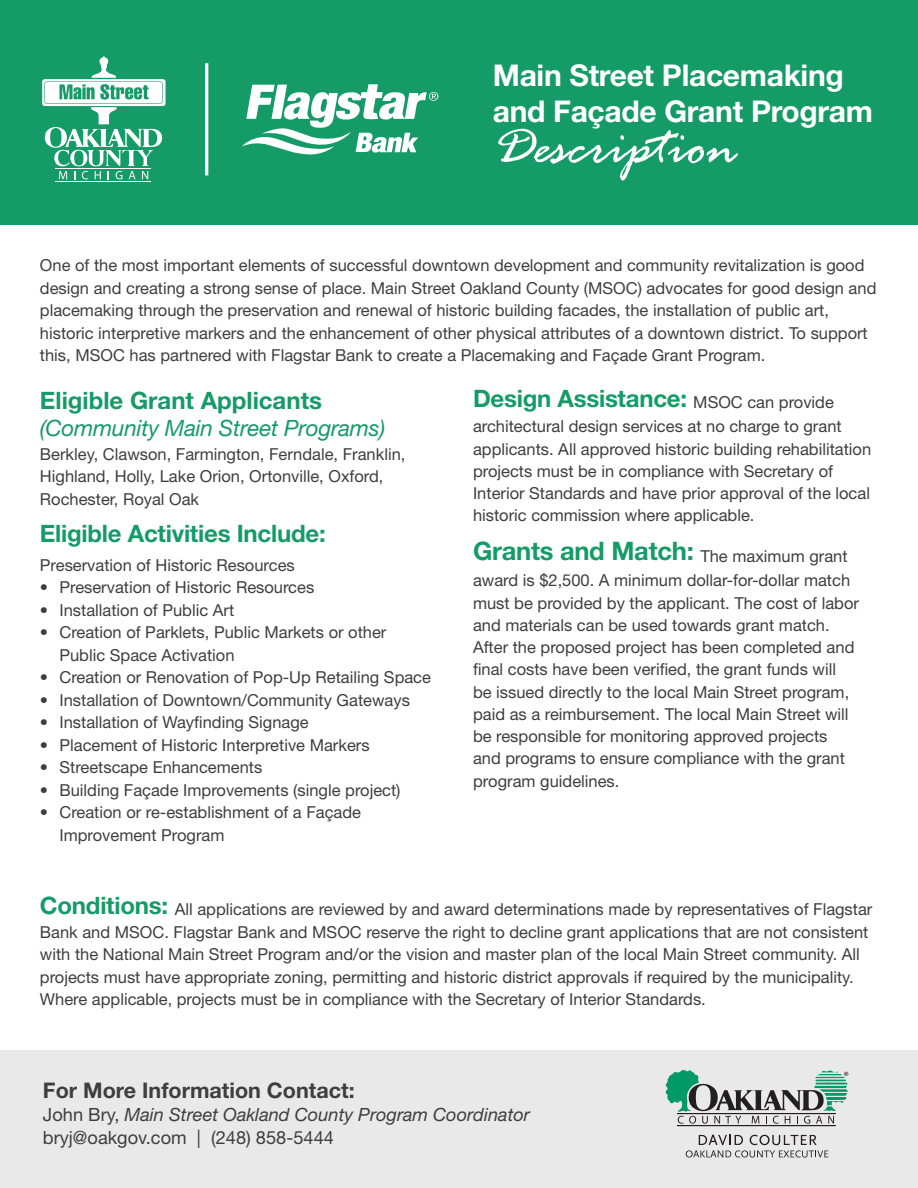
<style>
.page{position:relative;width:918px;height:1188px;background:#fff}
.page>*{position:absolute;margin:0;border:0;box-sizing:border-box;transform-origin:0 0}
.t1{font:italic 58.5px "Rage";color:#fff}
.t2{font:700 30px "Helvetica Neue LT Std";letter-spacing:-.01em;color:#fff}
.t3{font:700 25.5px "Helvetica Neue LT Std";letter-spacing:-.01em;color:#159b67}
.t4{font:700 24px "Helvetica Neue LT Std";letter-spacing:-.01em;color:#159b67}
.t5{font:italic 22.5px "Helvetica Neue LT Std";letter-spacing:-.01em;color:#159b67}
.t6{font:700 21.6px "Helvetica Neue LT Std";color:#3e3e3f}
.t7{font:italic 18.15px "Helvetica Neue LT Std";color:#3e3e3f}
.t8{font:18.15px "Helvetica Neue LT Std";color:#3e3e3f}
.t9{font:16.5px/22.2px "Helvetica Neue LT Std";color:#3e3e3f}
.s1{font-weight:400;font-size:16.5px;color:#3e3e3f}
.s2{font-weight:700;font-size:24px;color:#159b67}
.s3{font-style:normal}
</style>
<div class="page">
<div style="left:0;top:0;width:918px;height:225px;background:#159b67"></div>
<svg style="left:242px;top:84px;width:196px;height:71px"></svg>
<hr style="left:55px;top:182px;width:96px;height:1px;background:#fff">
<svg style="left:42px;top:56px;width:124px;height:123px"></svg>
<hr style="left:205px;top:63px;width:3px;height:112px;background:#fff">
<div style="left:0;top:1050px;width:918px;height:138px;background:#e9e9e9"></div>
<hr style="left:677px;top:1125px;width:158px;height:1px;background:#231f20">
<svg style="left:666px;top:1070px;width:182px;height:54px"></svg>
<svg style="left:686px;top:1135px;width:142px;height:23px"></svg>
<p class="t2" style="left:493px;top:57px;width:353px">Main Street Placemaking</p>
<p class="t2" style="left:493px;top:93px;width:382px">and Façade Grant Program</p>
<p class="t1" style="left:493px;top:115px;width:246px">Description</p>
<p class="t9" style="left:40px;top:254px;width:826px">One of the most important elements of successful downtown development and community revitalization is good</p>
<p class="t9" style="left:40px;top:277px;width:838px">design and creating a strong sense of place. Main Street Oakland County (MSOC) advocates for good design and</p>
<p class="t9" style="left:40px;top:299px;width:829px">placemaking through the preservation and renewal of historic building facades, the installation of public art, historic interpretive markers and the enhancement of other physical attributes of a downtown district. To support this, MSOC has partnered with Flagstar Bank to create a Placemaking and Façade Grant Program.</p>
<p class="t4" style="left:40px;top:385px;width:284px">Eligible Grant Applicants</p>
<p class="t5" style="left:40px;top:414px;width:347px">(Community Main Street Programs)</p>
<p class="t9" style="left:40px;top:442px;width:367px">Berkley, Clawson, Farmington, Ferndale, Franklin,<br>Highland, Holly, Lake Orion, Ortonville, Oxford,<br>Rochester, Royal Oak</p>
<p class="t4" style="left:40px;top:519px;width:287px">Eligible Activities Include:</p>
<p class="t9" style="left:40px;top:553px;width:256px">Preservation of Historic Resources</p>
<p class="t9" style="left:40px;top:576px;width:276px">• Preservation of Historic Resources</p>
<p class="t9" style="left:40px;top:598px;width:196px">• Installation of Public Art</p>
<p class="t9" style="left:59px;top:621px;width:328px;text-indent:-20px">• Creation of Parklets, Public Markets or other<br>Public Space Activation</p>
<p class="t9" style="left:40px;top:666px;width:393px">• Creation or Renovation of Pop-Up Retailing Space</p>
<p class="t9" style="left:40px;top:688px;width:371px">• Installation of Downtown/Community Gateways</p>
<p class="t9" style="left:40px;top:711px;width:270px">• Installation of Wayfinding Signage</p>
<p class="t9" style="left:40px;top:733px;width:331px">• Placement of Historic Interpretive Markers</p>
<p class="t9" style="left:40px;top:756px;width:224px">• Streetscape Enhancements</p>
<p class="t9" style="left:40px;top:778px;width:362px">• Building Façade Improvements (single project)</p>
<p class="t9" style="left:59px;top:801px;width:303px;text-indent:-20px">• Creation or re-establishment of a Façade<br>Improvement Program</p>
<p class="t4" style="left:473px;top:383px;width:362px">Design Assistance: <span class="s1">MSOC can provide</span></p>
<p class="t9" style="left:473px;top:415px;width:400px">architectural design services at no charge to grant applicants. All approved historic building rehabilitation projects must be in compliance with Secretary of Interior Standards and have prior approval of the local historic commission where applicable.</p>
<p class="t3" style="left:473px;top:535px;width:376px">Grants and Match: <span class="s1">The maximum grant</span></p>
<p class="t9" style="left:473px;top:569px;width:388px">award is $2,500. A minimum dollar-for-dollar match must be provided by the applicant. The cost of labor and materials can be used towards grant match.<br>After the proposed project has been completed and final costs have been verified, the grant funds will<br>be issued directly to the local Main Street program, paid as a reimbursement. The local Main Street will be responsible for monitoring approved projects and programs to ensure compliance with the grant program guidelines.</p>
<p class="t9" style="left:40px;top:898px;width:834px"><span class="s2">Conditions:</span> All applications are reviewed by and award determinations made by representatives of Flagstar Bank and MSOC. Flagstar Bank and MSOC reserve the right to decline grant applications that are not consistent with the National Main Street Program and/or the vision and master plan of the local Main Street community. All projects must have appropriate zoning, permitting and historic district approvals if required by the municipality.<br>Where applicable, projects must be in compliance with the Secretary of Interior Standards.</p>
<p class="t6" style="left:43px;top:1076px;width:313px">For More Information Contact:</p>
<p class="t7" style="left:43px;top:1103px;width:489px"><span class="s3">John Bry,</span> Main Street Oakland County Program Coordinator</p>
<p class="t8" style="left:43px;top:1127px;width:293px">bryj@oakgov.com | (248) 858-5444</p>
</div>
